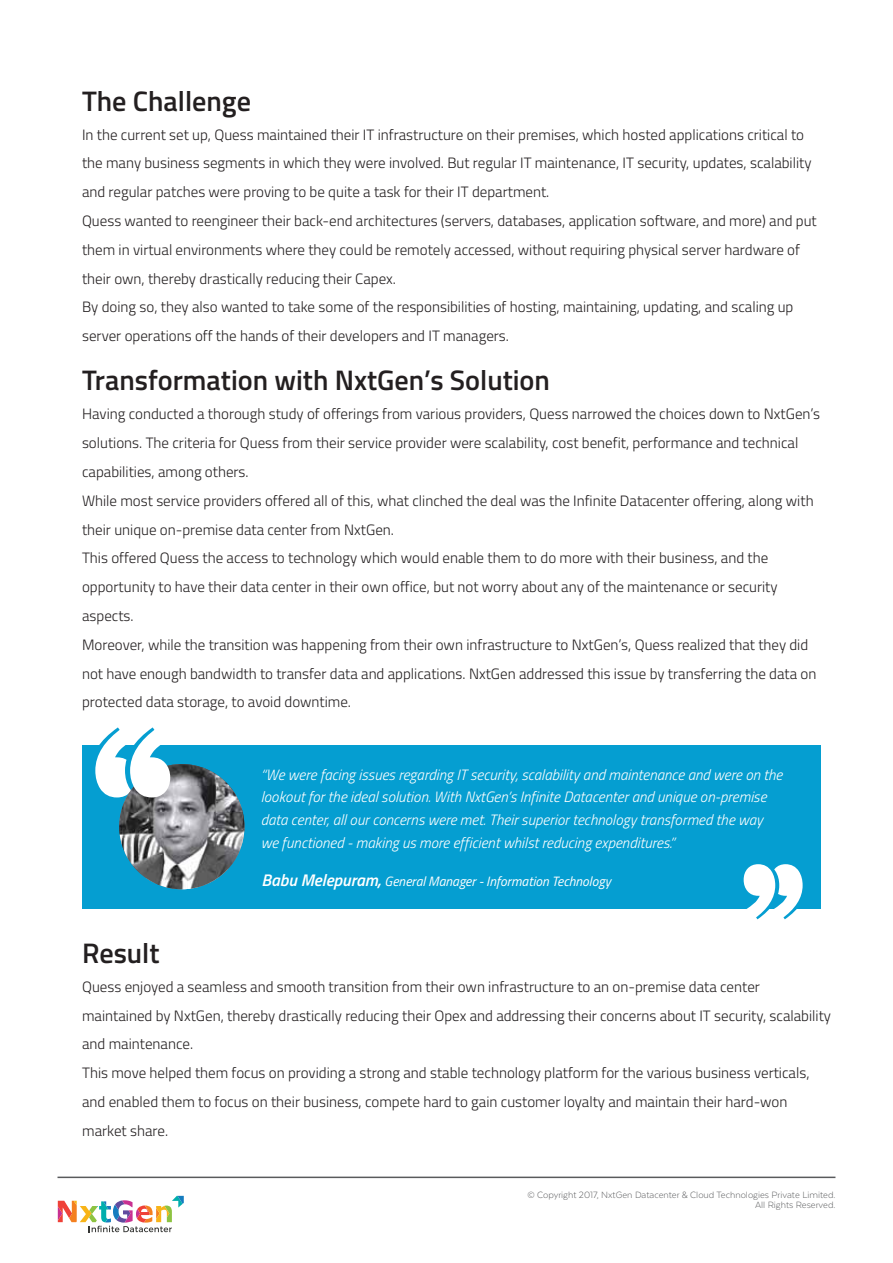
<style>
.page{position:relative;width:893px;height:1263px;background:#fff}
.page>*{position:absolute;margin:0;border:0;box-sizing:border-box;transform-origin:0 0}
.t1{font:600 28.2px "Titillium";color:#231f20}
.t2{font:300 15px/28.8px "Titillium";color:#231f20}
.t3{font:italic 300 15px/22.8px "Titillium";color:#fff}
.t4{font:italic 13.5px "Titillium";color:#fff}
.t5{font:300 10.5px/10.1px "Texta";color:#595a5c;text-align:right}
.s1{font-weight:600;font-size:16.8px}
</style>
<div class="page">
<div style="left:82px;top:745px;width:738px;height:163px;background:#059ed1"></div>
<img style="left:119px;top:764px;width:125px;height:125px;border-radius:63px">
<svg style="left:95px;top:727px;width:75px;height:70px"></svg>
<hr style="left:58px;top:1176px;width:777px;height:2px;background:#595a5c">
<svg style="left:744px;top:864px;width:63px;height:55px"></svg>
<svg style="left:58px;top:1196px;width:126px;height:36px"></svg>
<h1 class="t1" style="left:82px;top:80px;width:171px">The Challenge</h1>
<p class="t2" style="left:82px;top:119px;width:736px">In the current set up, Quess maintained their IT infrastructure on their premises, which hosted applications critical to the many business segments in which they were involved. But regular IT maintenance, IT security, updates, scalability and regular patches were proving to be quite a task for their IT department.<br>Quess wanted to reengineer their back-end architectures (servers, databases, application software, and more) and put them in virtual environments where they could be remotely accessed, without requiring physical server hardware of their own, thereby drastically reducing their Capex.<br>By doing so, they also wanted to take some of the responsibilities of hosting, maintaining, updating, and scaling up server operations off the hands of their developers and IT managers.</p>
<h1 class="t1" style="left:82px;top:359px;width:469px">Transformation with NxtGen’s Solution</h1>
<p class="t2" style="left:82px;top:399px;width:740px">Having conducted a thorough study of offerings from various providers, Quess narrowed the choices down to NxtGen’s solutions. The criteria for Quess from their service provider were scalability, cost benefit, performance and technical capabilities, among others.<br>While most service providers offered all of this, what clinched the deal was the Infinite Datacenter offering, along with their unique on-premise data center from NxtGen.<br>This offered Quess the access to technology which would enable them to do more with their business, and the opportunity to have their data center in their own office, but not worry about any of the maintenance or security aspects.<br>Moreover, while the transition was happening from their own infrastructure to NxtGen’s, Quess realized that they did not have enough bandwidth to transfer data and applications. NxtGen addressed this issue by transferring the data on protected data storage, to avoid downtime.</p>
<p class="t3" style="left:261px;top:762px;width:523px">“We were facing issues regarding IT security, scalability and maintenance and were on the lookout for the ideal solution. With NxtGen’s Infinite Datacenter and unique on-premise data center, all our concerns were met. Their superior technology transformed the way we functioned - making us more efficient whilst reducing expenditures.”</p>
<p class="t4" style="left:261px;top:871px;width:351px"><span class="s1">Babu Melepuram,</span> General Manager - Information Technology</p>
<h1 class="t1" style="left:82px;top:932px;width:79px">Result</h1>
<p class="t2" style="left:82px;top:971px;width:750px">Quess enjoyed a seamless and smooth transition from their own infrastructure to an on-premise data center maintained by NxtGen, thereby drastically reducing their Opex and addressing their concerns about IT security, scalability and maintenance.<br>This move helped them focus on providing a strong and stable technology platform for the various business verticals, and enabled them to focus on their business, compete hard to gain customer loyalty and maintain their hard-won market share.</p>
<p class="t5" style="left:527px;top:1189px;width:310px">© Copyright 2017, NxtGen Datacenter &amp; Cloud Technologies Private Limited.<br>All Rights Reserved.</p>
</div>
